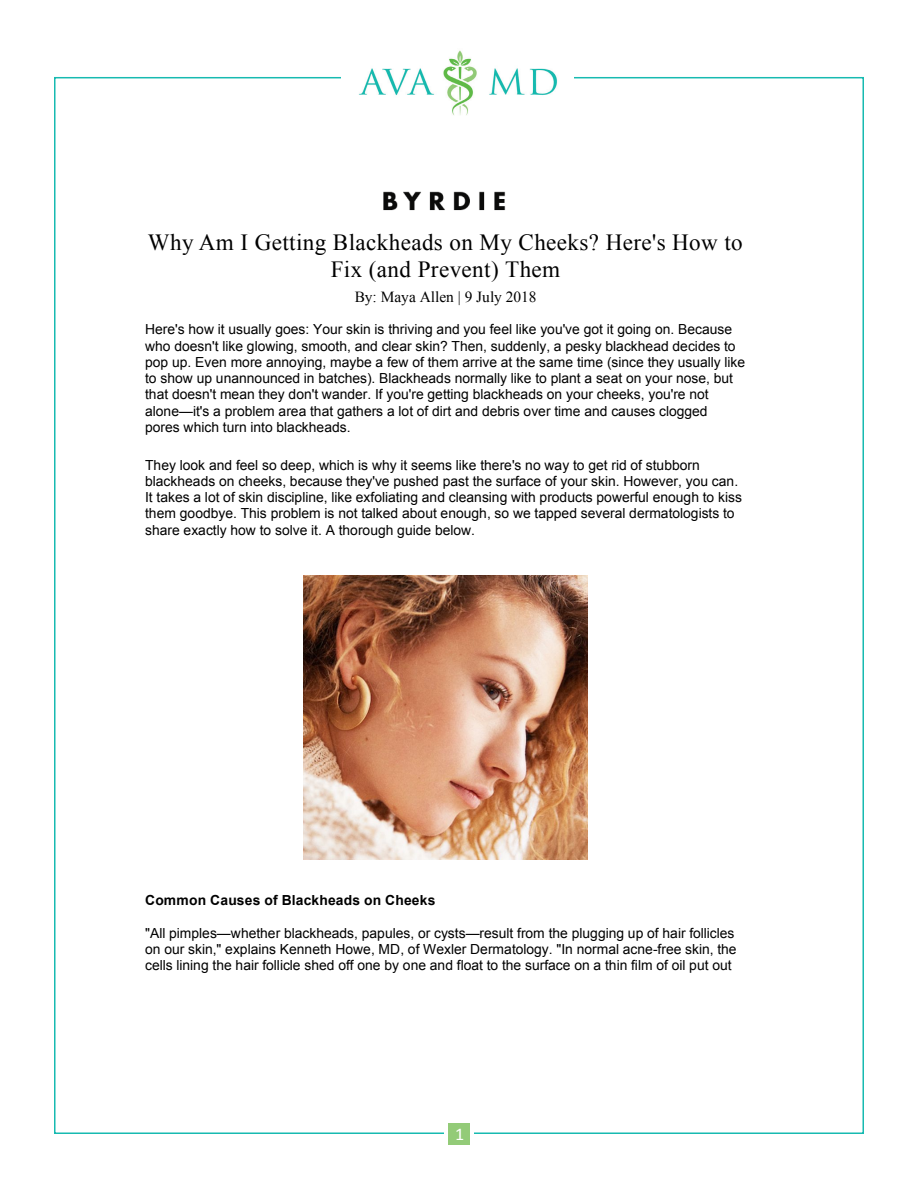
<style>
.page{position:relative;width:918px;height:1188px;background:#fff}
.page>*{position:absolute;margin:0;border:0;box-sizing:border-box;transform-origin:0 0}
.t1{font:23.1px/26.8px "Times New Roman";letter-spacing:.015em;color:#000;text-align:center}
.t2{font:18px "Calibri";color:#fff}
.t3{font:15.45px "Times New Roman";color:#000}
.t4{font:13.8px/16.2px "Arial";color:#000}
.t5{font:700 13.8px "Arial";letter-spacing:.01em;color:#000}
</style>
<div class="page">
<img style="left:359px;top:50px;width:199px;height:65px">
<div style="left:448px;top:1123px;width:22px;height:22px;background:#93cb78"></div>
<img style="left:383px;top:191px;width:123px;height:20px">
<img style="left:304px;top:576px;width:284px;height:284px">
<p class="t1" style="left:148px;top:228px;width:596px">Why Am I Getting Blackheads on My Cheeks? Here's How to<br>Fix (and Prevent) Them</p>
<p class="t3" style="left:355px;top:286px;width:184px">By: Maya Allen | 9 July 2018</p>
<p class="t4" style="left:145px;top:322px;width:602px">Here's how it usually goes: Your skin is thriving and you feel like you've got it going on. Because who doesn't like glowing, smooth, and clear skin? Then, suddenly, a pesky blackhead decides to pop up. Even more annoying, maybe a few of them arrive at the same time (since they usually like to show up unannounced in batches). Blackheads normally like to plant a seat on your nose, but that doesn't mean they don't wander. If you're getting blackheads on your cheeks, you're not alone—it's a problem area that gathers a lot of dirt and debris over time and causes clogged pores which turn into blackheads.</p>
<p class="t4" style="left:145px;top:457px;width:598px">They look and feel so deep, which is why it seems like there's no way to get rid of stubborn blackheads on cheeks, because they've pushed past the surface of your skin. However, you can.<br>It takes a lot of skin discipline, like exfoliating and cleansing with products powerful enough to kiss them goodbye. This problem is not talked about enough, so we tapped several dermatologists to share exactly how to solve it. A thorough guide below.</p>
<p class="t5" style="left:145px;top:891px;width:292px">Common Causes of Blackheads on Cheeks</p>
<p class="t4" style="left:145px;top:925px;width:593px">"All pimples—whether blackheads, papules, or cysts—result from the plugging up of hair follicles on our skin," explains Kenneth Howe, MD, of Wexler Dermatology. "In normal acne-free skin, the cells lining the hair follicle shed off one by one and float to the surface on a thin film of oil put out</p>
<p class="t2" style="left:455px;top:1123px;width:11px">1</p>
</div>
